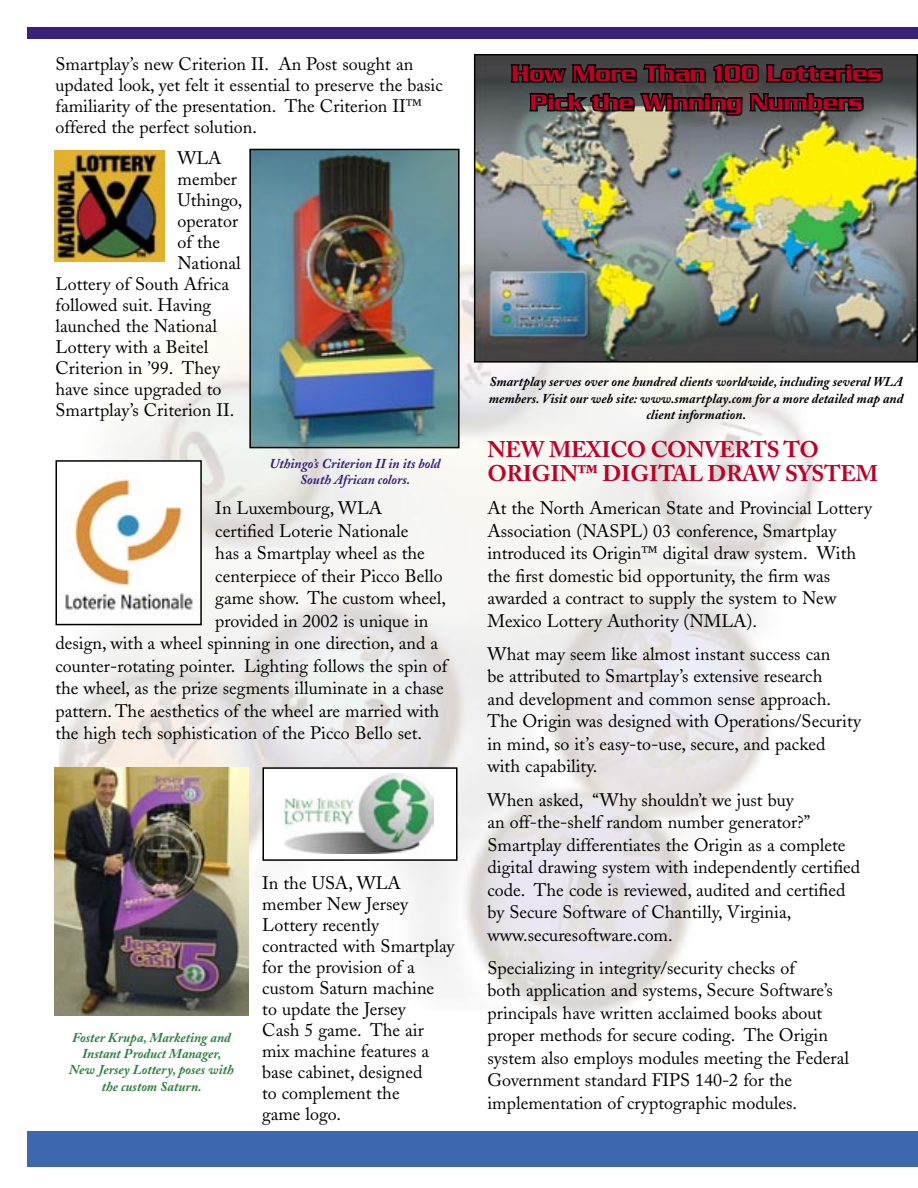
<style>
.page{position:relative;width:918px;height:1188px;background:#fff}
.page>*{position:absolute;margin:0;border:0;box-sizing:border-box;transform-origin:0 0}
.t1{font:500 24px/28.8px "Serpentine";color:#be0027;text-align:center}
.t2{font:700 22.5px/24px "Adobe Caslon";letter-spacing:-.01em;color:#be0028}
.t3{font:18px/22.5px "Adobe Caslon";color:#000}
.t4{font:italic 700 13.5px/16.2px "Adobe Caslon";color:#000;text-align:center}
.t5{font:italic 700 13.5px/16.2px "Adobe Caslon";color:#2b803f;text-align:center}
.t6{font:italic 700 13.5px/16.2px "Adobe Caslon";color:#38207b;text-align:center}
</style>
<div class="page">
<div style="left:27px;top:1131px;width:891px;height:36px;background:#3c68ae"></div>
<div style="left:27px;top:27px;width:891px;height:12px;background:#38207b"></div>
<img style="left:54px;top:151px;width:110px;height:111px">
<img style="left:54px;top:767px;width:195px;height:249px">
<img style="left:252px;top:152px;width:205px;height:293px">
<div style="left:249px;top:149px;width:211px;height:299px;border:2px solid #000"></div>
<img style="left:476px;top:56px;width:440px;height:305px">
<img style="left:284px;top:773px;width:149px;height:81px">
<div style="left:262px;top:767px;width:195px;height:94px;border:1px solid #000"></div>
<img style="left:508px;top:54px;width:377px;height:118px">
<img style="left:59px;top:462px;width:141px;height:154px">
<div style="left:55px;top:460px;width:147px;height:165px;border:1px solid #000"></div>
<p class="t3" style="left:55px;top:53px;width:389px;line-height:21px">Smartplay’s new Criterion II. An Post sought an updated look, yet felt it essential to preserve the basic familiarity of the presentation. The Criterion II™ offered the perfect solution.</p>
<p class="t3" style="left:178px;top:147px;width:45px">WLA</p>
<p class="t3" style="left:178px;top:168px;width:61px">member</p>
<p class="t3" style="left:178px;top:189px;width:66px">Uthingo,</p>
<p class="t3" style="left:178px;top:210px;width:62px">operator</p>
<p class="t3" style="left:178px;top:231px;width:44px">of the</p>
<p class="t3" style="left:178px;top:252px;width:65px">National</p>
<p class="t3" style="left:55px;top:273px;width:175px">Lottery of South Africa</p>
<p class="t3" style="left:55px;top:294px;width:157px">followed suit. Having</p>
<p class="t3" style="left:55px;top:315px;width:163px">launched the National</p>
<p class="t3" style="left:55px;top:336px;width:154px">Lottery with a Beitel</p>
<p class="t3" style="left:55px;top:357px;width:166px">Criterion in ’99. They</p>
<p class="t3" style="left:55px;top:378px;width:167px">have since upgraded to</p>
<p class="t3" style="left:55px;top:399px;width:180px">Smartplay’s Criterion II.</p>
<p class="t6" style="left:270px;top:455px;width:172px">Uthingo’s Criterion II in its bold<br>South African colors.</p>
<p class="t3" style="left:215px;top:497px;width:168px">In Luxembourg, WLA</p>
<p class="t3" style="left:215px;top:520px;width:195px">certified Loterie Nationale</p>
<p class="t3" style="left:215px;top:542px;width:211px">has a Smartplay wheel as the</p>
<p class="t3" style="left:215px;top:565px;width:229px">centerpiece of their Picco Bello</p>
<p class="t3" style="left:215px;top:587px;width:232px">game show. The custom wheel,</p>
<p class="t3" style="left:215px;top:610px;width:215px">provided in 2002 is unique in</p>
<p class="t3" style="left:55px;top:632px;width:384px">design, with a wheel spinning in one direction, and a</p>
<p class="t3" style="left:55px;top:655px;width:393px">counter-rotating pointer. Lighting follows the spin of</p>
<p class="t3" style="left:55px;top:677px;width:390px">the wheel, as the prize segments illuminate in a chase</p>
<p class="t3" style="left:55px;top:700px;width:385px">pattern. The aesthetics of the wheel are married with</p>
<p class="t3" style="left:55px;top:722px;width:368px">the high tech sophistication of the Picco Bello set.</p>
<p class="t5" style="left:69px;top:1030px;width:166px">Foster Krupa, Marketing and<br>Instant Product Manager,<br>New Jersey Lottery, poses with the custom Saturn.</p>
<p class="t3" style="left:262px;top:872px;width:194px;line-height:21px">In the USA, WLA member New Jersey<br>Lottery recently contracted with Smartplay for the provision of a custom Saturn machine<br>to update the Jersey<br>Cash 5 game. The air mix machine features a base cabinet, designed<br>to complement the<br>game logo.</p>
<h1 class="t1" style="left:512px;top:59px;width:372px">How More Than 100 Lotteries<br>Pick the Winning Numbers</h1>
<p class="t4" style="left:489px;top:374px;width:416px">Smartplay serves over one hundred clients worldwide, including several WLA members. Visit our web site: www.smartplay.com for a more detailed map and client information.</p>
<p class="t2" style="left:488px;top:437px;width:392px">NEW MEXICO CONVERTS TO<br>ORIGIN™ DIGITAL DRAW SYSTEM</p>
<p class="t3" style="left:488px;top:497px;width:386px">At the North American State and Provincial Lottery Association (NASPL) 03 conference, Smartplay introduced its Origin™ digital draw system. With the first domestic bid opportunity, the firm was awarded a contract to supply the system to New Mexico Lottery Authority (NMLA).</p>
<p class="t3" style="left:488px;top:643px;width:375px">What may seem like almost instant success can<br>be attributed to Smartplay’s extensive research<br>and development and common sense approach.<br>The Origin was designed with Operations/Security in mind, so it’s easy-to-use, secure, and packed with capability.</p>
<p class="t3" style="left:488px;top:789px;width:374px">When asked, “Why shouldn’t we just buy<br>an off-the-shelf random number generator?” Smartplay differentiates the Origin as a complete digital drawing system with independently certified code. The code is reviewed, audited and certified by Secure Software of Chantilly, Virginia, www.securesoftware.com.</p>
<p class="t3" style="left:488px;top:957px;width:363px">Specializing in integrity/security checks of<br>both application and systems, Secure Software’s principals have written acclaimed books about proper methods for secure coding. The Origin system also employs modules meeting the Federal Government standard FIPS 140-2 for the implementation of cryptographic modules.</p>
</div>
